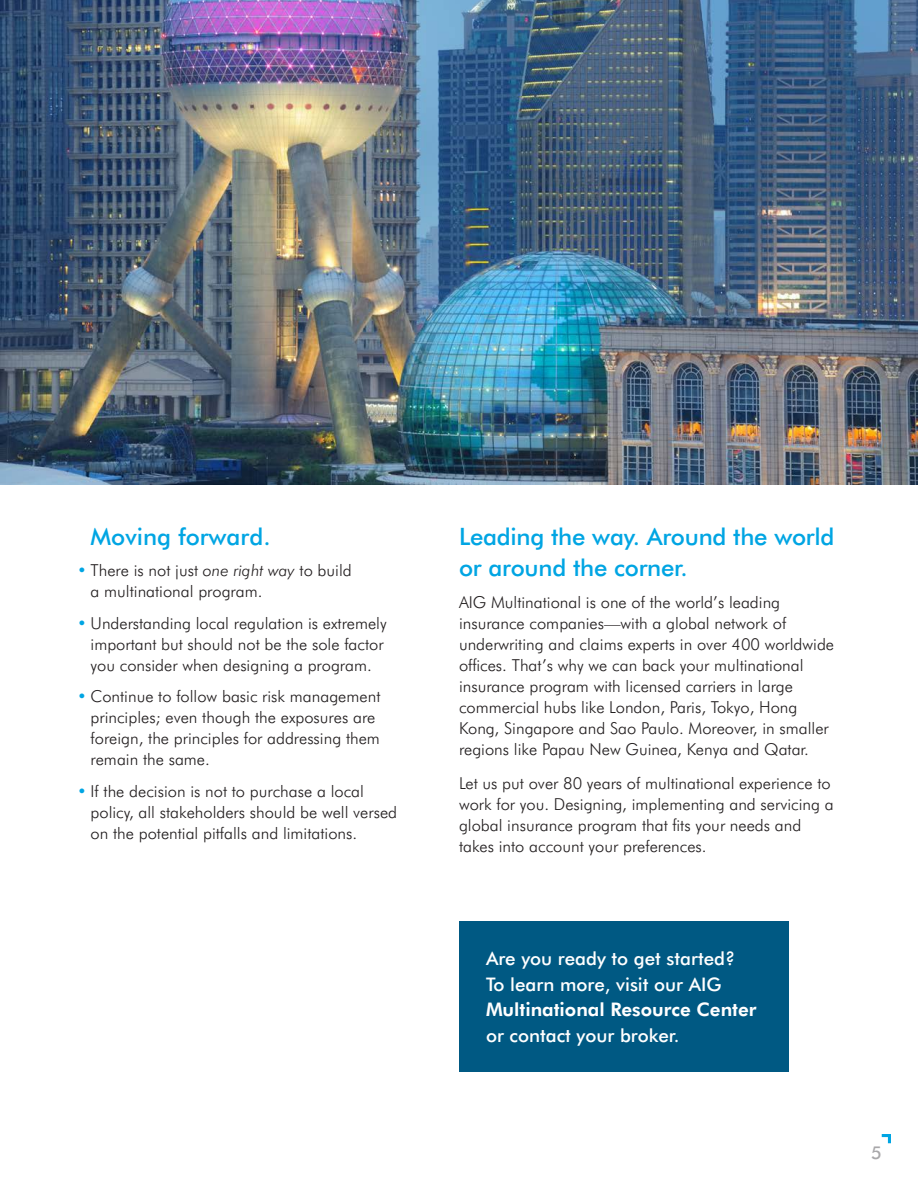
<style>
.page{position:relative;width:918px;height:1188px;background:#fff}
.page>*{position:absolute;margin:0;border:0;box-sizing:border-box;transform-origin:0 0}
.t1{font:500 24px/31.5px "AIG Futura";letter-spacing:-.01em;color:#00a5e3}
.t2{font:500 18.75px/25.5px "AIG Futura";color:#fff}
.t3{font:500 17.7px "AIG Futura";color:#a9a8aa}
.t4{font:300 16.5px/21px "AIG Futura";color:#231f20}
.s1{color:#00a5e3}
.s2{font-style:italic}
.s3{font-weight:800}
</style>
<div class="page">
<img style="left:0;top:0;width:918px;height:485px">
<svg style="left:882px;top:1134px;width:9px;height:9px"></svg>
<div style="left:459px;top:921px;width:329px;height:151px;background:#005983"></div>
<p class="t1" style="left:91px;top:520px;width:182px">Moving forward.</p>
<p class="t4" style="left:91px;top:560px;width:263px;text-indent:-14px"><span class="s1">•</span> There is not just <span class="s2">one right way</span> to build a multinational program.</p>
<p class="t4" style="left:91px;top:612px;width:298px;text-indent:-14px"><span class="s1">•</span> Understanding local regulation is extremely important but should not be the sole factor you consider when designing a program.</p>
<p class="t4" style="left:91px;top:686px;width:291px;text-indent:-14px"><span class="s1">•</span> Continue to follow basic risk management principles; even though the exposures are foreign, the principles for addressing them remain the same.</p>
<p class="t4" style="left:91px;top:780px;width:308px;text-indent:-14px"><span class="s1">•</span> If the decision is not to purchase a local policy, all stakeholders should be well versed on the potential pitfalls and limitations.</p>
<p class="t1" style="left:459px;top:520px;width:377px">Leading the way. Around the world or around the corner.</p>
<p class="t4" style="left:459px;top:591px;width:377px">AIG Multinational is one of the world’s leading insurance companies—with a global network of underwriting and claims experts in over 400 worldwide offices. That’s why we can back your multinational insurance program with licensed carriers in large commercial hubs like London, Paris, Tokyo, Hong Kong, Singapore and Sao Paulo. Moreover, in smaller regions like Papau New Guinea, Kenya and Qatar.</p>
<p class="t4" style="left:459px;top:773px;width:376px">Let us put over 80 years of multinational experience to work for you. Designing, implementing and servicing a global insurance program that fits your needs and takes into account your preferences.</p>
<p class="t2" style="left:486px;top:946px;width:272px">Are you ready to get started?<br>To learn more, visit our AIG<br><span class="s3">Multinational Resource Center </span>or contact your broker.</p>
<p class="t3" style="left:871px;top:1142px;width:12px">5</p>
</div>
